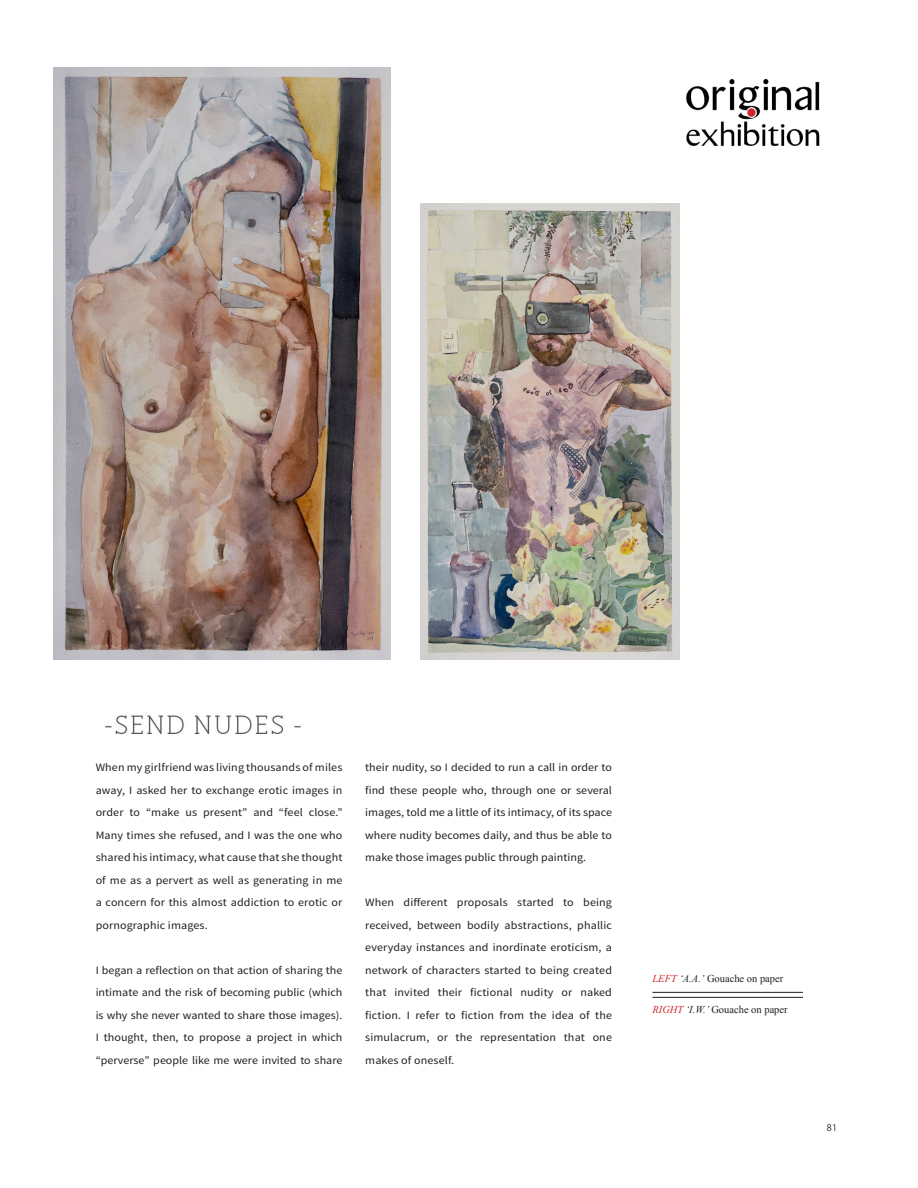
<style>
.page{position:relative;width:918px;height:1188px;background:#fff}
.page>*{position:absolute;margin:0;border:0;box-sizing:border-box;transform-origin:0 0}
.t1{font:11.25px/22.5px "Source Sans Pro";color:#231f20;text-align:justify;scale:1.07 1}
.t2{font:10.5px "Times New Roman";color:#231f20}
.t3{font:9px "Koz Go Pr 6 N";color:#231f20}
.s1{font-style:italic;color:#d1232a}
.s2{font-style:italic}
</style>
<div class="page">
<img style="left:54px;top:68px;width:337px;height:591px">
<img style="left:105px;top:715px;width:196px;height:19px">
<img style="left:686px;top:78px;width:134px;height:68px">
<img style="left:421px;top:204px;width:259px;height:455px">
<hr style="left:652px;top:997px;width:151px;height:1px;background:#231f20">
<hr style="left:652px;top:992px;width:151px;height:1px;background:#231f20">
<p class="t1" style="left:96px;top:756px;width:232px">When my girlfriend was living thousands of miles away, I asked her to exchange erotic images in order to “make us present” and “feel close.” Many times she refused, and I was the one who shared his intimacy, what cause that she thought of me as a pervert as well as generating in me a concern for this almost addiction to erotic or pornographic images.</p>
<p class="t1" style="left:96px;top:959px;width:232px">I began a reflection on that action of sharing the intimate and the risk of becoming public (which is why she never wanted to share those images).<br>I thought, then, to propose a project in which “perverse” people like me were invited to share</p>
<p class="t1" style="left:365px;top:756px;width:232px">their nudity, so I decided to run a call in order to find these people who, through one or several images, told me a little of its intimacy, of its space where nudity becomes daily, and thus be able to make those images public through painting.</p>
<p class="t1" style="left:365px;top:891px;width:232px">When different proposals started to being received, between bodily abstractions, phallic everyday instances and inordinate eroticism, a network of characters started to being created that invited their fictional nudity or naked fiction. I refer to fiction from the idea of the simulacrum, or the representation that one makes of oneself.</p>
<p class="t2" style="left:652px;top:973px;width:132px"><span class="s1">LEFT</span> <span class="s2">‘A.A.’</span> Gouache on paper</p>
<p class="t2" style="left:652px;top:1003px;width:137px"><span class="s1">RIGHT</span> <span class="s2">‘I.W.’</span> Gouache on paper</p>
<p class="t3" style="left:827px;top:1123px;width:12px">81</p>
</div>
